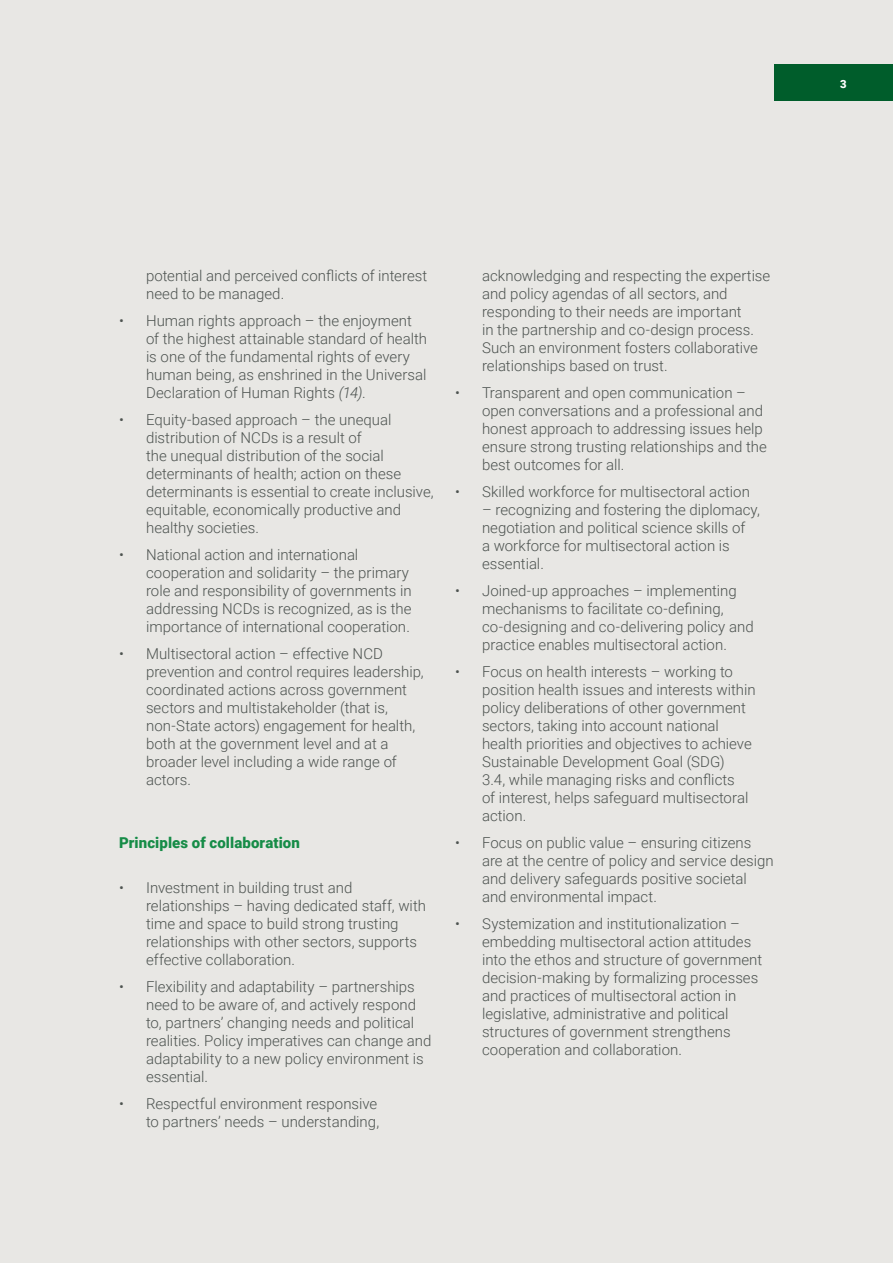
<style>
.page{position:relative;width:893px;height:1263px;background:#e8e7e4}
.page>*{position:absolute;margin:0;border:0;box-sizing:border-box;transform-origin:0 0}
.t1{font:300 15px/18px "Roboto";color:#4d5350}
.t2{font:900 15px "Roboto";letter-spacing:.005em;color:#168c47}
.t3{font:900 11.25px "Roboto";color:#fff}
.s1{font-style:italic}
</style>
<div class="page">
<div style="left:774px;top:64px;width:119px;height:36px;background:#005d2b"></div>
<p class="t3" style="left:840px;top:76px;width:8px">3</p>
<p class="t1" style="left:146px;top:266px;width:283px">potential and perceived conflicts of interest need to be managed.</p>
<p class="t1" style="left:146px;top:311px;width:283px;text-indent:-27px">• Human rights approach – the enjoyment of the highest attainable standard of health is one of the fundamental rights of every human being, as enshrined in the Universal Declaration of Human Rights <span class="s1">(14)</span>.</p>
<p class="t1" style="left:146px;top:410px;width:289px;text-indent:-27px">• Equity-based approach – the unequal distribution of NCDs is a result of<br>the unequal distribution of the social determinants of health; action on these determinants is essential to create inclusive, equitable, economically productive and healthy societies.</p>
<p class="t1" style="left:146px;top:545px;width:267px;text-indent:-27px">• National action and international cooperation and solidarity – the primary role and responsibility of governments in addressing NCDs is recognized, as is the importance of international cooperation.</p>
<p class="t1" style="left:146px;top:644px;width:279px;text-indent:-27px">• Multisectoral action – effective NCD prevention and control requires leadership, coordinated actions across government sectors and multistakeholder (that is, non-State actors) engagement for health, both at the government level and at a broader level including a wide range of actors.</p>
<p class="t2" style="left:119px;top:832px;width:182px">Principles of collaboration</p>
<p class="t1" style="left:146px;top:878px;width:281px;text-indent:-27px">• Investment in building trust and relationships – having dedicated staff, with time and space to build strong trusting relationships with other sectors, supports effective collaboration.</p>
<p class="t1" style="left:146px;top:977px;width:287px;text-indent:-27px">• Flexibility and adaptability – partnerships need to be aware of, and actively respond to, partners’ changing needs and political realities. Policy imperatives can change and adaptability to a new policy environment is essential.</p>
<p class="t1" style="left:119px;top:1094px;width:262px;text-align:right">• Respectful environment responsive to partners’ needs – understanding,</p>
<p class="t1" style="left:482px;top:266px;width:290px">acknowledging and respecting the expertise and policy agendas of all sectors, and responding to their needs are important<br>in the partnership and co-design process.<br>Such an environment fosters collaborative relationships based on trust.</p>
<p class="t1" style="left:482px;top:383px;width:286px;text-indent:-27px">• Transparent and open communication – open conversations and a professional and honest approach to addressing issues help ensure strong trusting relationships and the best outcomes for all.</p>
<p class="t1" style="left:455px;top:482px;width:296px">• Skilled workforce for multisectoral action</p>
<p class="t1" style="left:482px;top:500px;width:279px">– recognizing and fostering the diplomacy, negotiation and political science skills of<br>a workforce for multisectoral action is essential.</p>
<p class="t1" style="left:482px;top:581px;width:273px;text-indent:-27px">• Joined-up approaches – implementing mechanisms to facilitate co-defining, co-designing and co-delivering policy and practice enables multisectoral action.</p>
<p class="t1" style="left:482px;top:662px;width:275px;text-indent:-27px">• Focus on health interests – working to position health issues and interests within policy deliberations of other government sectors, taking into account national health priorities and objectives to achieve Sustainable Development Goal (SDG)<br>3.4, while managing risks and conflicts<br>of interest, helps safeguard multisectoral action.</p>
<p class="t1" style="left:482px;top:833px;width:293px;text-indent:-27px">• Focus on public value – ensuring citizens are at the centre of policy and service design and delivery safeguards positive societal and environmental impact.</p>
<p class="t1" style="left:482px;top:914px;width:282px;text-indent:-27px">• Systemization and institutionalization – embedding multisectoral action attitudes into the ethos and structure of government decision-making by formalizing processes and practices of multisectoral action in legislative, administrative and political structures of government strengthens cooperation and collaboration.</p>
</div>
